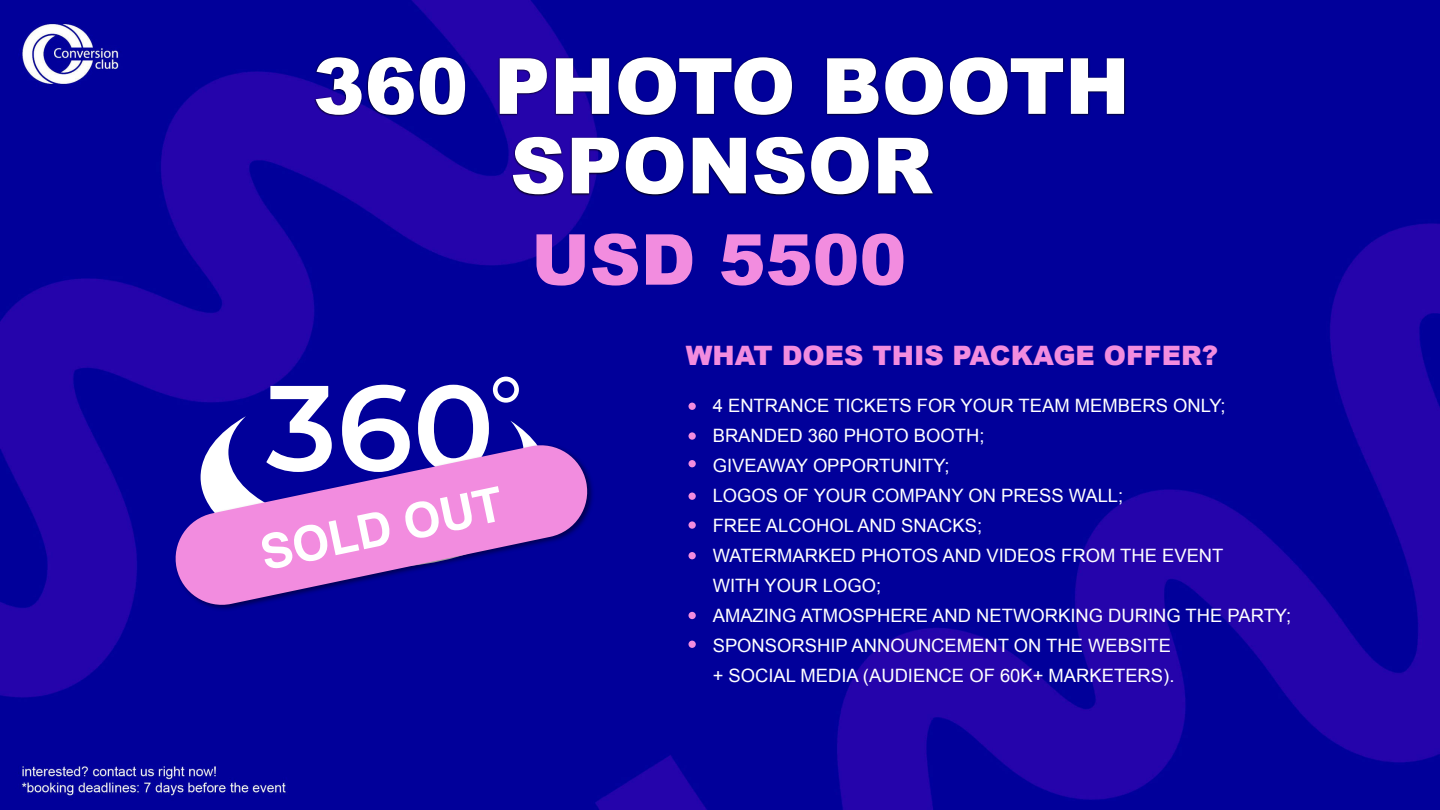
<style>
.page{position:relative;width:1440px;height:810px;background:#fff}
.page>*{position:absolute;margin:0;border:0;box-sizing:border-box;transform-origin:0 0}
.t1{font:600 121.2px "Montserrat";color:#fff}
.t2{font:900 77.62px/79.5px "Arial";color:#fff;text-align:center}
.t3{font:900 70.28px "Arial";color:#f28cdf}
.t4{font:700 47.62px "Helvetica";color:#fff}
.t5{font:900 26.7px "Arial";color:#f28cdf}
.t6{font:18.38px/30px "Arial";color:#fff}
</style>
<div class="page">
<img style="left:0;top:0;width:1440px;height:810px">
<div style="left:688px;top:403px;width:8px;height:7px;background:#f28cdf;border-radius:50%"></div>
<div style="left:688px;top:432px;width:8px;height:8px;background:#f28cdf;border-radius:50%"></div>
<div style="left:688px;top:493px;width:8px;height:7px;background:#f28cdf;border-radius:50%"></div>
<div style="left:688px;top:521px;width:8px;height:8px;background:#f28cdf;border-radius:50%"></div>
<div style="left:688px;top:552px;width:8px;height:7px;background:#f28cdf;border-radius:50%"></div>
<div style="left:688px;top:460px;width:8px;height:7px;background:#f28cdf;border-radius:50%"></div>
<div style="left:688px;top:612px;width:8px;height:7px;background:#f28cdf;border-radius:50%"></div>
<div style="left:688px;top:641px;width:8px;height:7px;background:#f28cdf;border-radius:50%"></div>
<img style="left:311px;top:45px;width:822px;height:175px">
<div style="left:201px;top:416px;width:347px;height:25px;background:#01009a"></div>
<div style="left:493px;top:377px;width:26px;height:26px;border:5px solid #fff;border-radius:50%"></div>
<div style="left:173px;top:441px;width:424px;height:173px;background:#01009a"></div>
<svg style="left:171px;top:441px;width:420px;height:168px;background:#8752c0"></svg>
<h2 class="t2" style="left:313px;top:54px;width:818px">360 PHOTO BOOTH<br>SPONSOR</h2>
<h3 class="t3" style="left:531px;top:234px;width:377px">USD 5500</h3>
<h1 class="t1" style="left:266px;top:358px;width:230px">360</h1>
<h3 class="t4" style="left:257px;top:536px;width:247px;rotate:-12deg">SOLD OUT</h3>
<h3 class="t5" style="left:686px;top:345px;width:534px">WHAT DOES THIS PACKAGE OFFER?</h3>
<p class="t6" style="left:713px;top:392px;width:580px">4 ENTRANCE TICKETS FOR YOUR TEAM MEMBERS ONLY; BRANDED 360 PHOTO BOOTH;<br>GIVEAWAY OPPORTUNITY;<br>LOGOS OF YOUR COMPANY ON PRESS WALL;<br>FREE ALCOHOL AND SNACKS;<br>WATERMARKED PHOTOS AND VIDEOS FROM THE EVENT<br>WITH YOUR LOGO;<br>AMAZING ATMOSPHERE AND NETWORKING DURING THE PARTY; SPONSORSHIP ANNOUNCEMENT ON THE WEBSITE<br>+ SOCIAL MEDIA (AUDIENCE OF 60K+ MARKETERS).</p>
</div>
